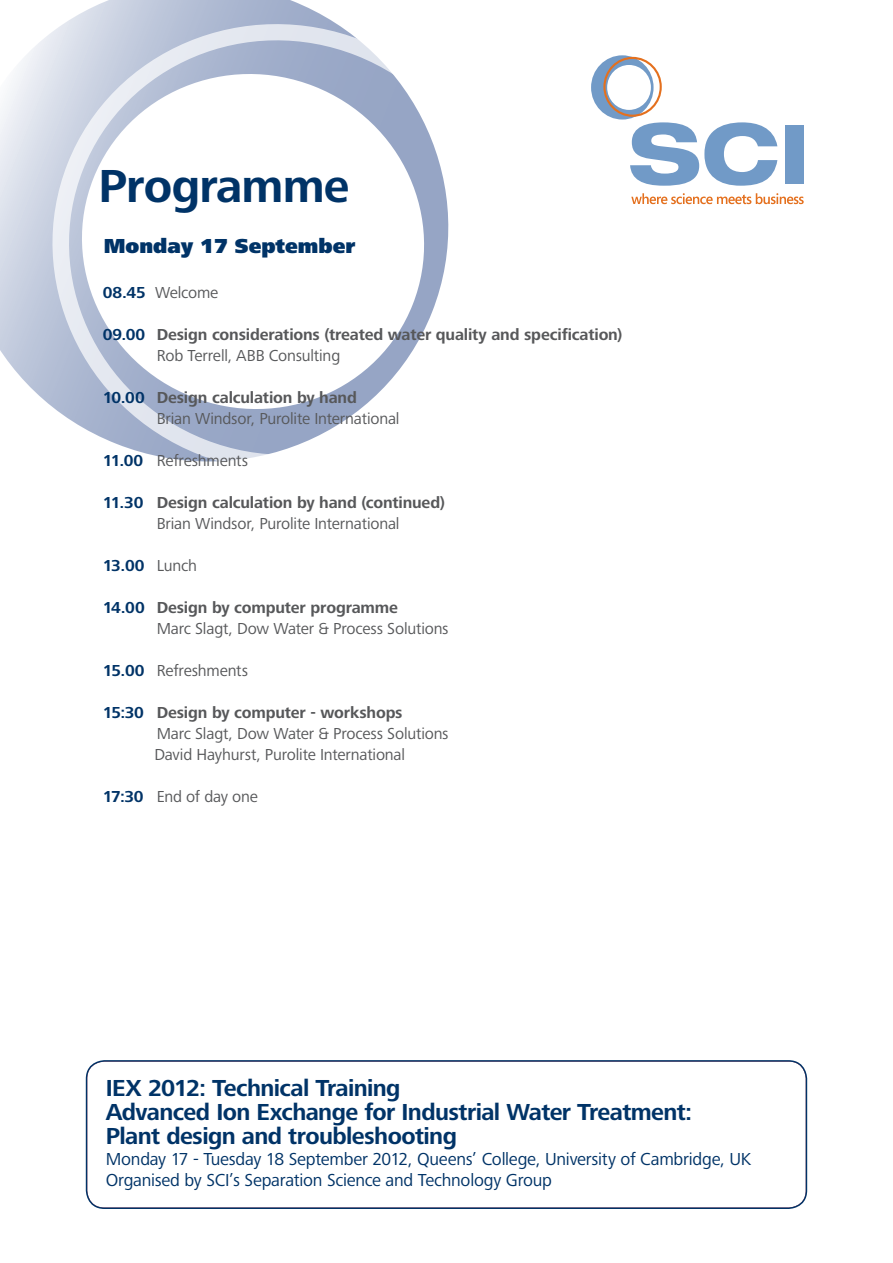
<style>
.page{position:relative;width:893px;height:1263px;background:#fff}
.page>*{position:absolute;margin:0;border:0;box-sizing:border-box;transform-origin:0 0}
.t1{font:700 48px "Frutiger Next Pro";letter-spacing:-.02em;color:#003367}
.t2{font:700 24px "Frutiger Next Pro";letter-spacing:-.025em;color:#003367}
.t3{font:900 21px "Frutiger Next Pro";color:#003367}
.t4{font:18px "Frutiger Next Pro";letter-spacing:-.015em;color:#003367}
.t5{font:16.5px "Frutiger Next Pro";letter-spacing:-.01em;color:#57585a}
.t6{font:700 16.5px "Frutiger Next Pro";letter-spacing:-.01em;color:#57585a}
.t7{font:700 16.5px "Frutiger Next Pro";color:#003367}
.s1{font-weight:700;color:#003367}
.s2{color:#003367}
.s3{font-weight:400;color:#57585a}
</style>
<div class="page">
<div style="left:785px;top:125px;width:19px;height:58px;background:#719ac7"></div>
<svg style="left:631px;top:193px;width:173px;height:11px"></svg>
<svg style="left:591px;top:55px;width:186px;height:131px"></svg>
<svg style="left:0;top:59px;width:23px;height:320px"></svg>
<svg style="left:23px;top:0;width:426px;height:462px"></svg>
<div style="left:86px;top:1060px;width:721px;height:149px;border:2px solid #003367;border-radius:18px"></div>
<p class="t1" style="left:98px;top:158px;width:253px">Programme</p>
<p class="t3" style="left:104px;top:233px;width:253px">Monday 17 September</p>
<p class="t5" style="left:103px;top:283px;width:117px"><span class="s1">08.45</span> Welcome</p>
<p class="t6" style="left:103px;top:325px;width:521px"><span class="s2">09.00</span> Design considerations (treated water quality and specification)</p>
<p class="t5" style="left:157px;top:346px;width:185px">Rob Terrell, ABB Consulting</p>
<p class="t6" style="left:103px;top:388px;width:256px"><span class="s2">10.00</span> Design calculation by hand</p>
<p class="t5" style="left:157px;top:409px;width:244px">Brian Windsor, Purolite International</p>
<p class="t5" style="left:103px;top:451px;width:147px"><span class="s1">11.00</span> Refreshments</p>
<p class="t6" style="left:103px;top:493px;width:344px"><span class="s2">11.30</span> Design calculation by hand (continued)</p>
<p class="t5" style="left:157px;top:514px;width:244px">Brian Windsor, Purolite International</p>
<p class="t7" style="left:103px;top:556px;width:96px">13.00 <span class="s3">Lunch</span></p>
<p class="t6" style="left:103px;top:598px;width:297px"><span class="s2">14.00</span> Design by computer programme</p>
<p class="t5" style="left:157px;top:619px;width:293px">Marc Slagt, Dow Water &amp; Process Solutions</p>
<p class="t5" style="left:103px;top:661px;width:147px"><span class="s1">15.00</span> Refreshments</p>
<p class="t6" style="left:103px;top:703px;width:301px"><span class="s2">15:30</span> Design by computer - workshops</p>
<p class="t5" style="left:157px;top:724px;width:293px">Marc Slagt, Dow Water &amp; Process Solutions</p>
<p class="t5" style="left:154px;top:745px;width:252px">David Hayhurst, Purolite International</p>
<p class="t5" style="left:103px;top:787px;width:157px"><span class="s1">17:30</span> End of day one</p>
<p class="t2" style="left:106px;top:1074px;width:296px">IEX 2012: Technical Training</p>
<p class="t2" style="left:106px;top:1098px;width:588px">Advanced Ion Exchange for Industrial Water Treatment:</p>
<p class="t2" style="left:106px;top:1122px;width:353px">Plant design and troubleshooting</p>
<p class="t4" style="left:106px;top:1149px;width:647px">Monday 17 - Tuesday 18 September 2012, Queens’ College, University of Cambridge, UK</p>
<p class="t4" style="left:106px;top:1170px;width:448px">Organised by SCI’s Separation Science and Technology Group</p>
</div>
